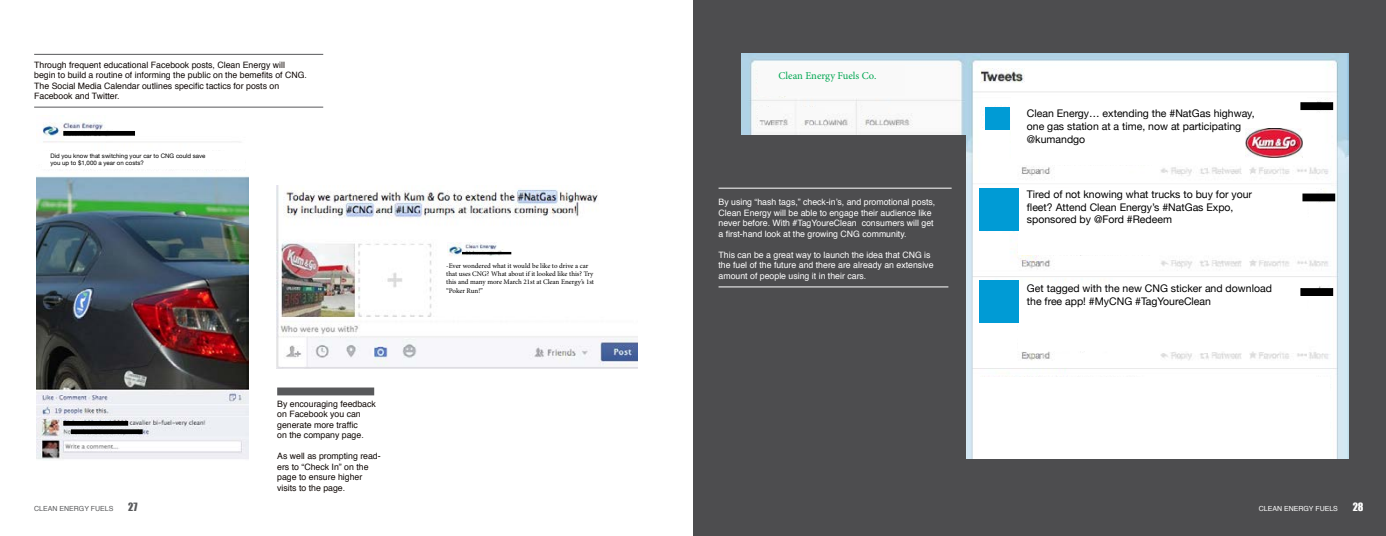
<style>
.page{position:relative;width:1386px;height:536px;background:#fff}
.page>*{position:absolute;margin:0;border:0;box-sizing:border-box;transform-origin:0 0}
.t1{font:10.5px/12.6px "Helvetica Neue";color:#000}
.t2{font:10.5px "Minion Pro";color:#00a651}
.t3{font:10.5px "Impact";color:#58595b}
.t4{font:10.5px "Impact";color:#fff}
.t5{font:8.75px/10.5px "Helvetica";color:#100906}
.t6{font:8.75px/10.5px "Helvetica";color:#fff}
.t7{font:7px/8.4px "Minion Pro";letter-spacing:-.005em;color:#000}
.t8{font:7px "Helvetica";color:#58595b}
.t9{font:7px "Helvetica";color:#fff}
.t10{font:6.12px/7.4px "Helvetica Neue";color:#000}
</style>
<div class="page">
<img style="left:36px;top:122px;width:213px;height:338px">
<div style="left:693px;top:0;width:693px;height:536px;background:#4d4d4f"></div>
<img style="left:742px;top:54px;width:606px;height:404px">
<div style="left:759px;top:65px;width:146px;height:31px;background:#f9f9f9"></div>
<div style="left:759px;top:107px;width:24px;height:13px;background:#f9f9f9"></div>
<div style="left:800px;top:107px;width:24px;height:13px;background:#f9f9f9"></div>
<div style="left:863px;top:102px;width:24px;height:13px;background:#f9f9f9"></div>
<div style="left:1011px;top:96px;width:296px;height:68px;background:#fff"></div>
<div style="left:1019px;top:188px;width:288px;height:66px;background:#fff"></div>
<div style="left:979px;top:376px;width:350px;height:82px;background:#fff"></div>
<img style="left:1246px;top:129px;width:57px;height:29px">
<div style="left:985px;top:107px;width:24px;height:23px;background:#009bd5"></div>
<div style="left:1019px;top:285px;width:288px;height:66px;background:#fff"></div>
<div style="left:979px;top:188px;width:40px;height:43px;background:#009bd5"></div>
<div style="left:979px;top:280px;width:40px;height:43px;background:#009bd5"></div>
<div style="left:724px;top:136px;width:242px;height:330px;background:#4d4d4f"></div>
<img style="left:277px;top:185px;width:360px;height:183px">
<div style="left:42px;top:151px;width:202px;height:18px;background:#fff"></div>
<div style="left:277px;top:387px;width:97px;height:8px;background:#58595b"></div>
<hr style="left:34px;top:54px;width:289px;height:1px;background:#58595b">
<hr style="left:719px;top:188px;width:233px;height:1px;background:#fff">
<hr style="left:34px;top:107px;width:289px;height:1px;background:#58595b">
<hr style="left:719px;top:286px;width:229px;height:1px;background:#fff">
<div style="left:448px;top:250px;width:160px;height:66px;background:#fff"></div>
<img style="left:448px;top:243px;width:56px;height:13px">
<hr style="left:64px;top:131px;width:71px;height:4px;background:#000">
<div style="left:63px;top:131px;width:72px;height:5px;border:1px solid #000"></div>
<hr style="left:71px;top:429px;width:71px;height:4px;background:#000">
<div style="left:71px;top:429px;width:72px;height:5px;border:1px solid #000"></div>
<div style="left:63px;top:421px;width:65px;height:4px;border:1px solid #000"></div>
<div style="left:462px;top:252px;width:49px;height:2px;border:1px solid #000"></div>
<div style="left:1301px;top:103px;width:32px;height:6px;background:#000"></div>
<div style="left:1300px;top:102px;width:33px;height:8px;border:1px solid #000"></div>
<div style="left:1303px;top:194px;width:32px;height:7px;background:#000"></div>
<div style="left:1303px;top:193px;width:32px;height:8px;border:1px solid #000"></div>
<div style="left:1301px;top:288px;width:32px;height:7px;background:#000"></div>
<div style="left:1300px;top:288px;width:33px;height:8px;border:1px solid #000"></div>
<p class="t5" style="left:34px;top:60px;width:274px">Through frequent educational Facebook posts, Clean Energy will begin to build a routine of informing the public on the bemefits of CNG.<br>The Social Media Calendar outlines specific tactics for posts on Facebook and Twitter.</p>
<p class="t10" style="left:51px;top:152px;width:157px">Did you know that switching your car to CNG could save you up to $1,000 a year on costs?</p>
<p class="t5" style="left:277px;top:398px;width:100px">By encouraging feedback on Facebook you can generate more traffic<br>on the company page.</p>
<p class="t5" style="left:277px;top:451px;width:105px">As well as prompting read&shy;ers to “Check In” on the page to ensure higher visits to the page.</p>
<p class="t7" style="left:446px;top:261px;width:149px">-Ever wondered what it would be like to drive a car that uses CNG? What about if it looked like this? Try this and many more March 21st at Clean Energy’s 1st “Poker Run!”</p>
<p class="t2" style="left:778px;top:69px;width:99px">Clean Energy Fuels Co.</p>
<p class="t6" style="left:719px;top:197px;width:218px">By using “hash tags,” check-in’s, and promotional posts, Clean Energy will be able to engage their audience like never before. With #TagYoureClean consumers will get a first-hand look at the growing CNG community.</p>
<p class="t6" style="left:719px;top:250px;width:216px">This can be a great way to launch the idea that CNG is the fuel of the future and there are already an extensive amount of people using it in their cars.</p>
<p class="t1" style="left:1027px;top:108px;width:229px">Clean Energy… extending the #NatGas highway, one gas station at a time, now at participating @kumandgo</p>
<p class="t1" style="left:1027px;top:189px;width:227px">Tired of not knowing what trucks to buy for your fleet? Attend Clean Energy’s #NatGas Expo, sponsored by @Ford #Redeem</p>
<p class="t1" style="left:1027px;top:283px;width:247px">Get tagged with the new CNG sticker and download the free app! #MyCNG #TagYoureClean</p>
<p class="t8" style="left:34px;top:503px;width:81px">CLEAN ENERGY FUELS</p>
<p class="t3" style="left:128px;top:499px;width:11px">27</p>
<p class="t9" style="left:1259px;top:503px;width:81px">CLEAN ENERGY FUELS</p>
<p class="t4" style="left:1353px;top:499px;width:12px">28</p>
</div>
